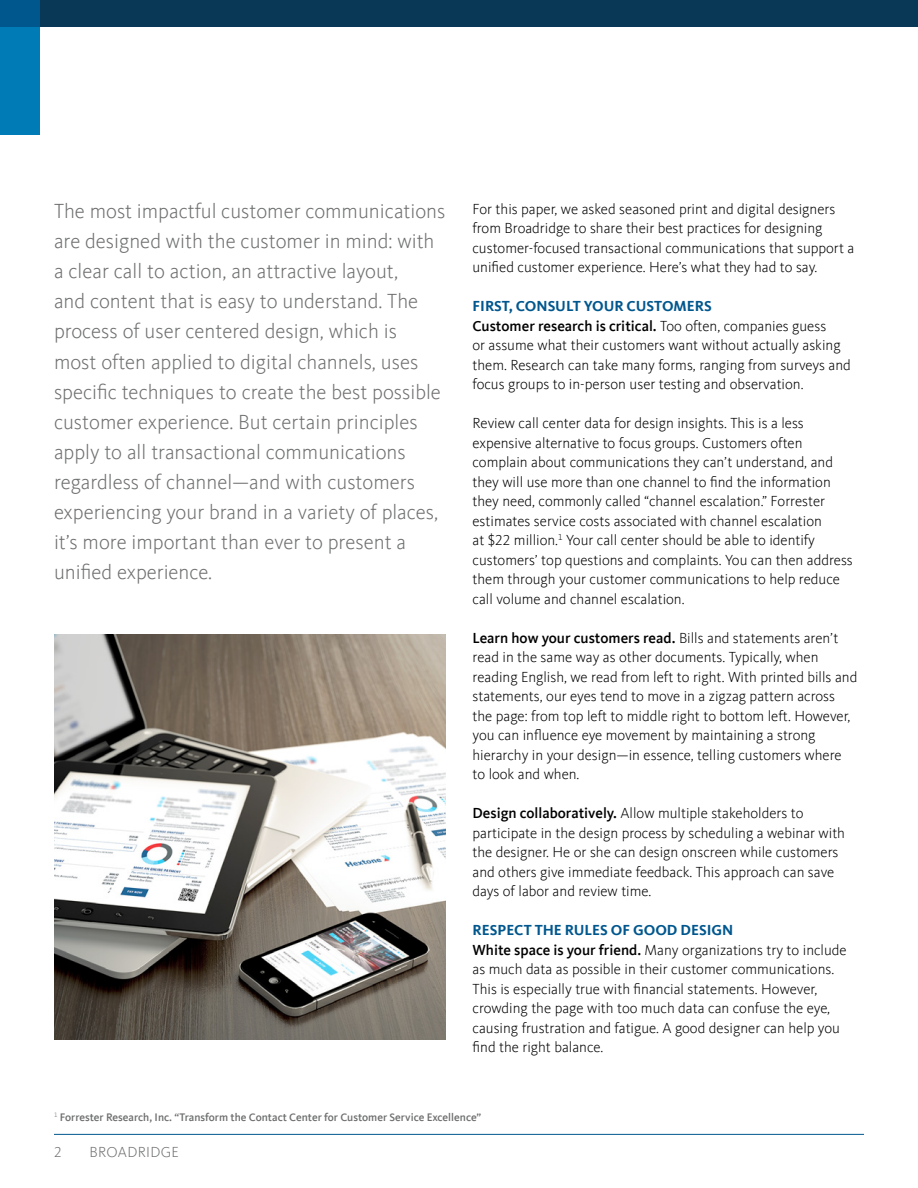
<style>
.page{position:relative;width:918px;height:1188px;background:#fff}
.page>*{position:absolute;margin:0;border:0;box-sizing:border-box;transform-origin:0 0}
.t1{font:300 21px/30px "Kievit Offc";color:#6d6e6e}
.t2{font:300 15px/19.5px "Kievit Offc";color:#000}
.t3{font:300 15px "Kievit Offc";letter-spacing:.015em;color:#6d6e6e}
.t4{font:500 11.25px "Kievit Offc";color:#6d6e6e}
.s1{font-weight:700;color:#00578e}
.s2{font-weight:500}
</style>
<div class="page">
<div style="left:0;top:0;width:40px;height:27px;background:#00578e"></div>
<div style="left:0;top:27px;width:40px;height:108px;background:#007bb6"></div>
<div style="left:40px;top:0;width:878px;height:27px;background:#093756"></div>
<hr style="left:54px;top:1134px;width:810px;height:1px;background:#00578e">
<img style="left:54px;top:634px;width:392px;height:406px">
<p class="t1" style="left:54px;top:197px;width:393px">The most impactful customer communications are designed with the customer in mind: with a clear call to action, an attractive layout,<br>and content that is easy to understand. The process of user centered design, which is<br>most often applied to digital channels, uses specific techniques to create the best possible customer experience. But certain principles apply to all transactional communications regardless of channel—and with customers experiencing your brand in a variety of places, it’s more important than ever to present a unified experience.</p>
<p class="t2" style="left:472px;top:199px;width:383px">For this paper, we asked seasoned print and digital designers from Broadridge to share their best practices for designing customer-focused transactional communications that support a unified customer experience. Here’s what they had to say.</p>
<p class="t2" style="left:472px;top:297px;width:380px"><span class="s1">FIRST, CONSULT YOUR CUSTOMERS<br></span><span class="s2">Customer research is critical.</span> Too often, companies guess<br>or assume what their customers want without actually asking them. Research can take many forms, ranging from surveys and focus groups to in-person user testing and observation.</p>
<p class="t2" style="left:472px;top:414px;width:382px">Review call center data for design insights. This is a less expensive alternative to focus groups. Customers often complain about communications they can’t understand, and they will use more than one channel to find the information they need, commonly called “channel escalation.” Forrester estimates service costs associated with channel escalation<br>at $22 million.<sup>1</sup> Your call center should be able to identify customers’ top questions and complaints. You can then address them through your customer communications to help reduce call volume and channel escalation.</p>
<p class="t2" style="left:473px;top:628px;width:386px"><span class="s2">Learn how your customers read.</span> Bills and statements aren’t read in the same way as other documents. Typically, when reading English, we read from left to right. With printed bills and statements, our eyes tend to move in a zigzag pattern across the page: from top left to middle right to bottom left. However, you can influence eye movement by maintaining a strong hierarchy in your design—in essence, telling customers where to look and when.</p>
<p class="t2" style="left:473px;top:804px;width:374px"><span class="s2">Design collaboratively.</span> Allow multiple stakeholders to participate in the design process by scheduling a webinar with the designer. He or she can design onscreen while customers and others give immediate feedback. This approach can save days of labor and review time.</p>
<p class="t2" style="left:473px;top:921px;width:376px"><span class="s1">RESPECT THE RULES OF GOOD DESIGN<br></span><span class="s2">White space is your friend.</span> Many organizations try to include as much data as possible in their customer communications.<br>This is especially true with financial statements. However, crowding the page with too much data can confuse the eye, causing frustration and fatigue. A good designer can help you find the right balance.</p>
<p class="t4" style="left:54px;top:1110px;width:429px"><sup>1</sup> Forrester Research, Inc. “Transform the Contact Center for Customer Service Excellence”</p>
<p class="t3" style="left:54px;top:1143px;width:9px">2</p>
<p class="t3" style="left:90px;top:1143px;width:91px">BROADRIDGE</p>
</div>
